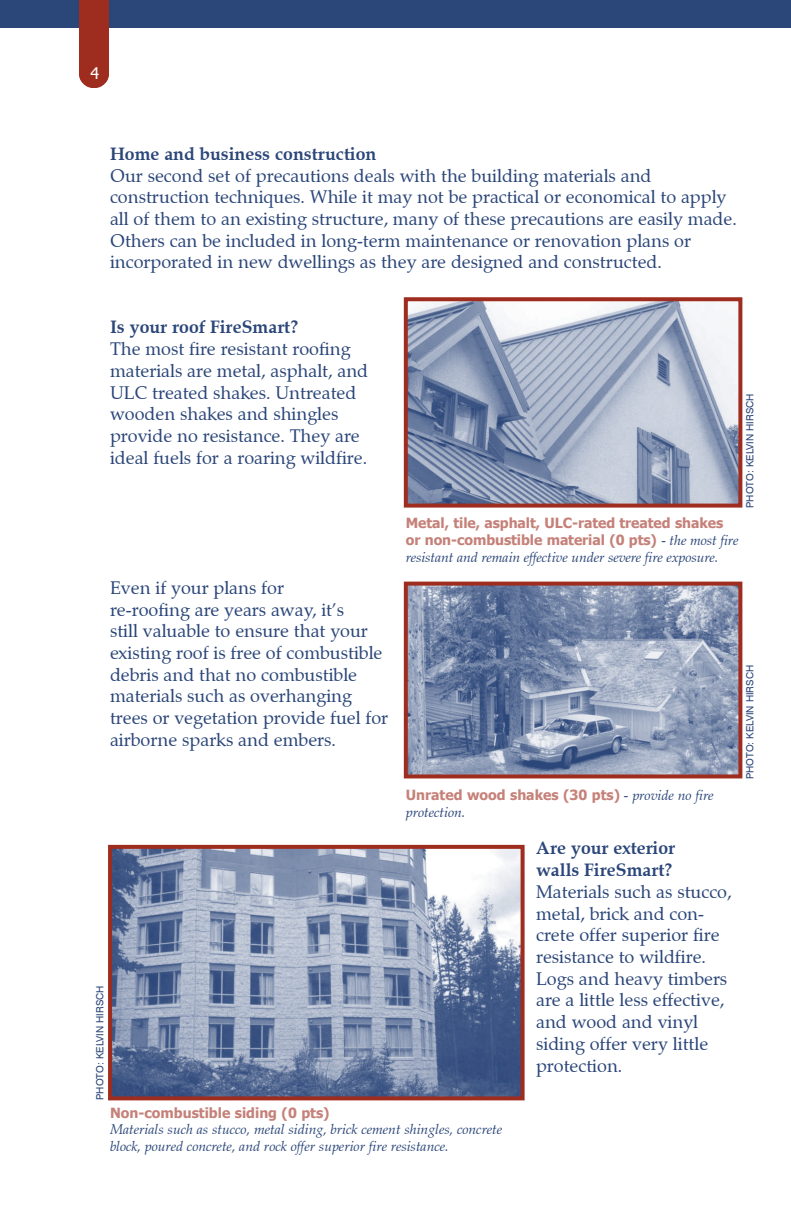
<style>
.page{position:relative;width:791px;height:1225px;background:#fff}
.page>*{position:absolute;margin:0;border:0;box-sizing:border-box;transform-origin:0 0}
.t1{font:18px/21.6px "Zapf Calligraphic 801 BT";color:#2b4679}
.t2{font:700 18px/21.6px "Zapf Calligraphic 801 BT";color:#2b4679}
.t3{font:16px "Tahoma";color:#fff}
.t4{font:italic 14px/16.8px "Zapf Calligraphic 801 BT";color:#2b4679}
.t5{font:700 14px/16.8px "Tahoma";letter-spacing:-.005em;color:#c58179}
.t6{font:10px "Swiss 721 BT";color:#2b4679}
.s1{font-family:"Zapf Calligraphic 801 BT";font-weight:400;font-style:italic;color:#2b4679}
</style>
<div class="page">
<div style="left:0;top:0;width:791px;height:28px;background:#2b4679"></div>
<div style="left:80px;top:0;width:29px;height:88px;background:#9f2d1f"></div>
<img style="left:409px;top:302px;width:328px;height:200px">
<div style="left:404px;top:297px;width:338px;height:210px;border:4px solid #9f2d1f"></div>
<img style="left:409px;top:586px;width:328px;height:187px">
<div style="left:404px;top:581px;width:338px;height:197px;border:4px solid #9f2d1f"></div>
<img style="left:113px;top:849px;width:406px;height:246px">
<div style="left:108px;top:844px;width:416px;height:256px;border:4px solid #9f2d1f"></div>
<p class="t3" style="left:90px;top:63px;width:10px">4</p>
<p class="t2" style="left:110px;top:143px;width:268px">Home and business construction</p>
<p class="t1" style="left:110px;top:164px;width:628px">Our second set of precautions deals with the building materials and construction techniques. While it may not be practical or economical to apply all of them to an existing structure, many of these precautions are easily made.<br>Others can be included in long-term maintenance or renovation plans or incorporated in new dwellings as they are designed and constructed.</p>
<p class="t2" style="left:110px;top:316px;width:190px">Is your roof FireSmart?</p>
<p class="t1" style="left:110px;top:338px;width:259px">The most fire resistant roofing materials are metal, asphalt, and<br>ULC treated shakes. Untreated wooden shakes and shingles provide no resistance. They are ideal fuels for a roaring wildfire.</p>
<p class="t6" style="left:744px;top:507px;width:116px;rotate:-90deg">PHOTO: KELVIN HIRSCH</p>
<p class="t1" style="left:110px;top:577px;width:280px">Even if your plans for<br>re-roofing are years away, it’s<br>still valuable to ensure that your existing roof is free of combustible debris and that no combustible materials such as overhanging trees or vegetation provide fuel for airborne sparks and embers.</p>
<p class="t5" style="left:406px;top:513px;width:334px">Metal, tile, asphalt, ULC-rated treated shakes or non-combustible material (0 pts) <span class="s1">- the most fire</span></p>
<p class="t4" style="left:406px;top:548px;width:314px">resistant and remain effective under severe fire exposure.</p>
<p class="t5" style="left:406px;top:785px;width:309px">Unrated wood shakes (30 pts) <span class="s1">- provide no fire</span></p>
<p class="t4" style="left:406px;top:803px;width:61px">protection.</p>
<p class="t6" style="left:744px;top:779px;width:116px;rotate:-90deg">PHOTO: KELVIN HIRSCH</p>
<p class="t6" style="left:94px;top:1099px;width:116px;rotate:-90deg">PHOTO: KELVIN HIRSCH</p>
<p class="t5" style="left:110px;top:1102px;width:221px">Non-combustible siding (0 pts)</p>
<p class="t4" style="left:110px;top:1120px;width:393px">Materials such as stucco, metal siding, brick cement shingles, concrete block, poured concrete, and rock offer superior fire resistance.</p>
<p class="t2" style="left:536px;top:837px;width:140px">Are your exterior walls FireSmart?</p>
<p class="t1" style="left:536px;top:880px;width:197px">Materials such as stucco, metal, brick and con&shy;crete offer superior fire resistance to wildfire.<br>Logs and heavy timbers are a little less effective, and wood and vinyl siding offer very little protection.</p>
</div>
